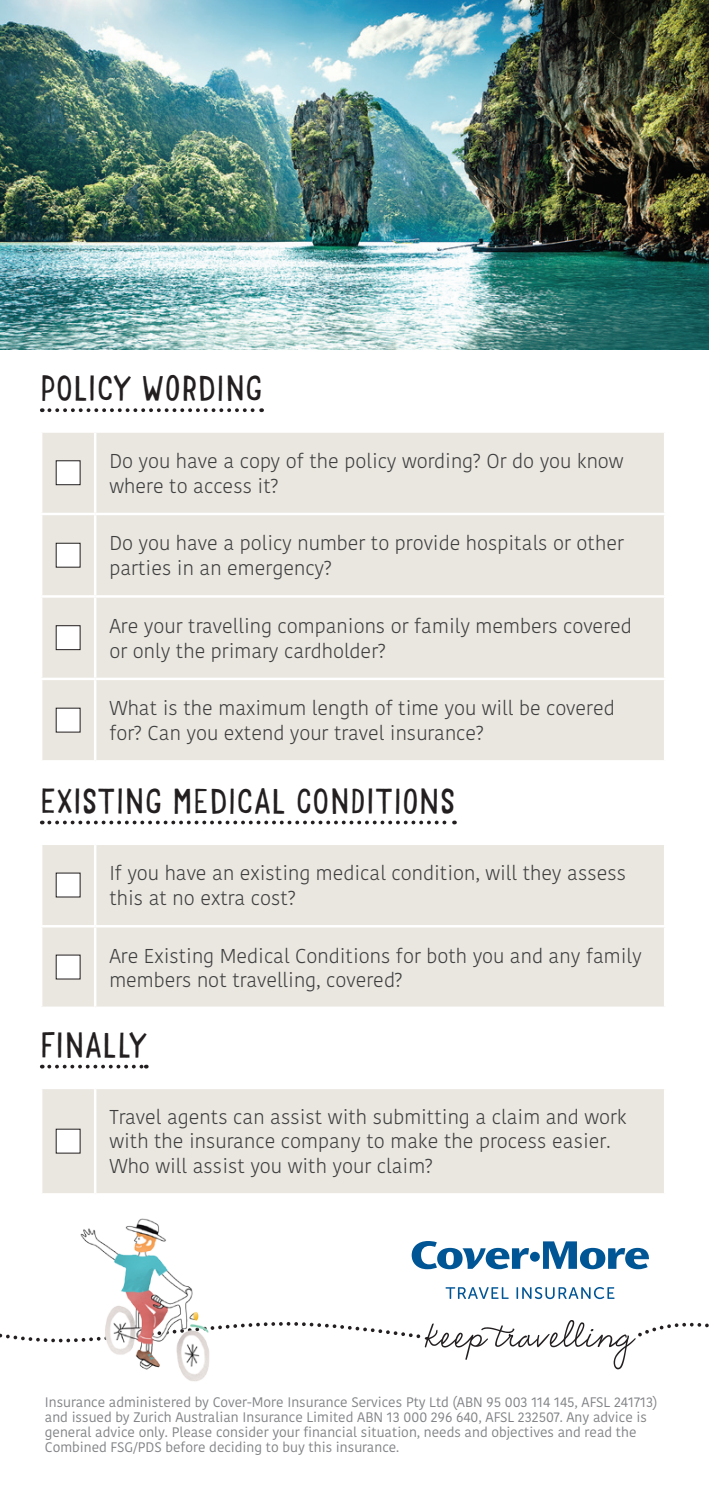
<style>
.page{position:relative;width:709px;height:1489px;background:#fff}
.page>*{position:absolute;margin:0;border:0;box-sizing:border-box;transform-origin:0 0}
.HEADING_1{font:300 34.5px "Mr Dodo";color:#231f20}
.Body{font:300 20px/25px "Kohinoor";color:#3e3e3f}
.Body-2{font:13.75px/15px "Kohinoor";color:#808285}
</style>
<div class="page">
<svg style="left:445px;top:1287px;width:169px;height:11px"></svg>
<svg style="left:411px;top:1241px;width:238px;height:28px"></svg>
<svg style="left:0;top:1320px;width:709px;height:49px"></svg>
<svg style="left:49px;top:408px;width:213px;height:4px"></svg>
<svg style="left:49px;top:820px;width:406px;height:4px"></svg>
<svg style="left:49px;top:1064px;width:98px;height:4px"></svg>
<div style="left:42px;top:433px;width:622px;height:79px;background:#eae7e0"></div>
<div style="left:42px;top:515px;width:622px;height:245px;background:#eae7e0"></div>
<hr style="left:94px;top:433px;width:2px;height:79px;background:#fff">
<hr style="left:94px;top:515px;width:2px;height:80px;background:#fff">
<hr style="left:40px;top:595px;width:55px;height:2px;background:#fff">
<hr style="left:95px;top:595px;width:571px;height:2px;background:#fff">
<hr style="left:94px;top:597px;width:2px;height:80px;background:#fff">
<hr style="left:40px;top:677px;width:55px;height:3px;background:#fff">
<hr style="left:95px;top:677px;width:571px;height:3px;background:#fff">
<hr style="left:94px;top:680px;width:2px;height:80px;background:#fff">
<div style="left:56px;top:461px;width:24px;height:23px;background:#fff"></div>
<div style="left:56px;top:460px;width:24px;height:25px;border:1px solid #231f20"></div>
<div style="left:56px;top:543px;width:24px;height:24px;background:#fff"></div>
<div style="left:56px;top:625px;width:24px;height:24px;background:#fff"></div>
<div style="left:56px;top:625px;width:24px;height:25px;border:1px solid #231f20"></div>
<div style="left:56px;top:708px;width:24px;height:24px;background:#fff"></div>
<div style="left:42px;top:845px;width:622px;height:80px;background:#eae7e0"></div>
<div style="left:42px;top:927px;width:622px;height:79px;background:#eae7e0"></div>
<hr style="left:94px;top:845px;width:2px;height:80px;background:#fff">
<hr style="left:94px;top:927px;width:2px;height:79px;background:#fff">
<div style="left:56px;top:873px;width:24px;height:24px;background:#fff"></div>
<div style="left:56px;top:955px;width:24px;height:23px;background:#fff"></div>
<div style="left:42px;top:1089px;width:622px;height:103px;background:#eae7e0"></div>
<hr style="left:94px;top:1089px;width:2px;height:103px;background:#fff">
<div style="left:56px;top:1129px;width:24px;height:23px;background:#fff"></div>
<img style="left:0;top:0;width:709px;height:350px">
<img style="left:76px;top:1218px;width:140px;height:163px">
<p class="HEADING_1" style="left:40px;top:367px;width:225px">POLICY WORDING</p>
<p class="Body" style="left:109px;top:448px;width:515px">Do you have a copy of the policy wording? Or do you know where to access it?</p>
<p class="Body" style="left:109px;top:531px;width:516px">Do you have a policy number to provide hospitals or other parties in an emergency?</p>
<p class="Body" style="left:109px;top:613px;width:524px">Are your travelling companions or family members covered or only the primary cardholder?</p>
<p class="Body" style="left:109px;top:696px;width:507px">What is the maximum length of time you will be covered for? Can you extend your travel insurance?</p>
<p class="HEADING_1" style="left:40px;top:779px;width:417px">EXISTING MEDICAL CONDITIONS</p>
<p class="Body" style="left:109px;top:860px;width:518px">If you have an existing medical condition, will they assess this at no extra cost?</p>
<p class="Body" style="left:109px;top:943px;width:534px;line-height:24px">Are Existing Medical Conditions for both you and any family members not travelling, covered?</p>
<p class="HEADING_1" style="left:40px;top:1023px;width:109px">FINALLY</p>
<p class="Body" style="left:109px;top:1105px;width:519px">Travel agents can assist with submitting a claim and work with the insurance company to make the process easier.<br>Who will assist you with your claim?</p>
<p class="Body-2" style="left:45px;top:1394px;width:614px">Insurance administered by Cover-More Insurance Services Pty Ltd (ABN 95 003 114 145, AFSL 241713) and issued by Zurich Australian Insurance Limited ABN 13 000 296 640, AFSL 232507. Any advice is general advice only. Please consider your financial situation, needs and objectives and read the Combined FSG/PDS before deciding to buy this insurance.</p>
</div>
